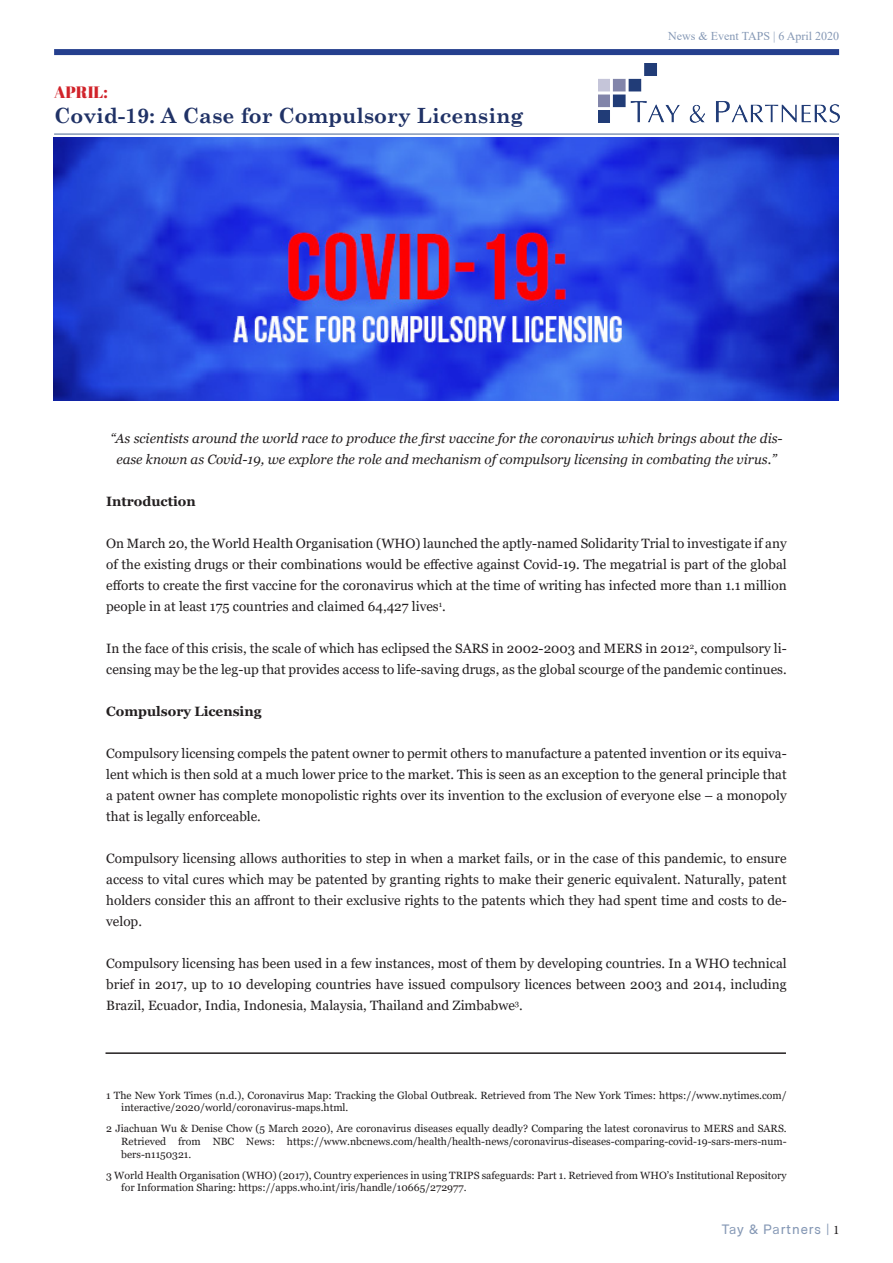
<style>
.page{position:relative;width:893px;height:1263px;background:#fff}
.page>*{position:absolute;margin:0;border:0;box-sizing:border-box;transform-origin:0 0}
.t1{font:700 21px "Century Schoolbook";color:#203266}
.t2{font:16.5px "Abril Fatface";color:#d1232a}
.t3{font:13.5px/21px "Georgia";color:#231f20;text-align:justify}
.t4{font:italic 13.5px/21px "Georgia";color:#231f20;text-align:center}
.t5{font:700 13.5px "Georgia";color:#231f20}
.t6{font:13.5px "Arco Perpetuo";letter-spacing:.075em;color:#8598b5}
.t7{font:12px "Times New Roman";color:#8598b5}
.t8{font:10.5px/12.6px "Georgia";color:#231f20}
.s1{font-family:"Arno Pro";color:#231f20}
</style>
<div class="page">
<img style="left:598px;top:63px;width:241px;height:60px">
<hr style="left:54px;top:133px;width:785px;height:2px;background:#8598b5">
<div style="left:54px;top:49px;width:785px;height:6px;background:#253f8e"></div>
<img style="left:54px;top:138px;width:785px;height:262px">
<hr style="left:106px;top:1052px;width:680px;height:2px;background:#231f20">
<p class="t2" style="left:54px;top:80px;width:55px">APRIL:</p>
<h1 class="t1" style="left:54px;top:99px;width:471px">Covid-19: A Case for Compulsory Licensing</h1>
<p class="t7" style="left:668px;top:28px;width:172px">News &amp; Event TAPS | 6 April 2020</p>
<p class="t4" style="left:110px;top:428px;width:674px">“As scientists around the world race to produce the first vaccine for the coronavirus which brings about the dis&shy;ease known as Covid-19, we explore the role and mechanism of compulsory licensing in combating the virus.”</p>
<p class="t5" style="left:106px;top:493px;width:91px">Introduction</p>
<p class="t3" style="left:106px;top:533px;width:682px">On March 20, the World Health Organisation (WHO) launched the aptly-named Solidarity Trial to investigate if any of the existing drugs or their combinations would be effective against Covid-19. The megatrial is part of the global efforts to create the first vaccine for the coronavirus which at the time of writing has infected more than 1.1 million people in at least 175 countries and claimed 64,427 lives<sup>1</sup>.</p>
<p class="t3" style="left:106px;top:638px;width:682px">In the face of this crisis, the scale of which has eclipsed the SARS in 2002-2003 and MERS in 2012<sup>2</sup>, compulsory li&shy;censing may be the leg-up that provides access to life-saving drugs, as the global scourge of the pandemic continues.</p>
<p class="t5" style="left:106px;top:703px;width:157px">Compulsory Licensing</p>
<p class="t3" style="left:106px;top:743px;width:682px">Compulsory licensing compels the patent owner to permit others to manufacture a patented invention or its equiva&shy;lent which is then sold at a much lower price to the market. This is seen as an exception to the general principle that a patent owner has complete monopolistic rights over its invention to the exclusion of everyone else – a monopoly that is legally enforceable.</p>
<p class="t3" style="left:106px;top:848px;width:682px">Compulsory licensing allows authorities to step in when a market fails, or in the case of this pandemic, to ensure access to vital cures which may be patented by granting rights to make their generic equivalent. Naturally, patent holders consider this an affront to their exclusive rights to the patents which they had spent time and costs to de&shy;velop.</p>
<p class="t3" style="left:106px;top:953px;width:682px">Compulsory licensing has been used in a few instances, most of them by developing countries. In a WHO technical brief in 2017, up to 10 developing countries have issued compulsory licences between 2003 and 2014, including Brazil, Ecuador, India, Indonesia, Malaysia, Thailand and Zimbabwe<sup>3</sup>.</p>
<p class="t8" style="left:121px;top:1089px;width:667px;text-indent:-15px">1 The New York Times (n.d.), Coronavirus Map: Tracking the Global Outbreak. Retrieved from The New York Times: https://www.nytimes.com/ interactive/2020/world/coronavirus-maps.html.</p>
<p class="t8" style="left:121px;top:1122px;width:667px;text-align:justify;text-indent:-15px">2 Jiachuan Wu &amp; Denise Chow (5 March 2020), Are coronavirus diseases equally deadly? Comparing the latest coronavirus to MERS and SARS.<br>Retrieved from NBC News: https://www.nbcnews.com/health/health-news/coronavirus-diseases-comparing-covid-19-sars-mers-num&shy;bers-n1150321.</p>
<p class="t8" style="left:121px;top:1169px;width:667px;text-indent:-15px">3 World Health Organisation (WHO) (2017), Country experiences in using TRIPS safeguards: Part 1. Retrieved from WHO’s Institutional Repository for Information Sharing: https://apps.who.int/iris/handle/10665/272977.</p>
<p class="t6" style="left:722px;top:1222px;width:119px">Tay &amp; Partners | <span class="s1">1</span></p>
</div>
